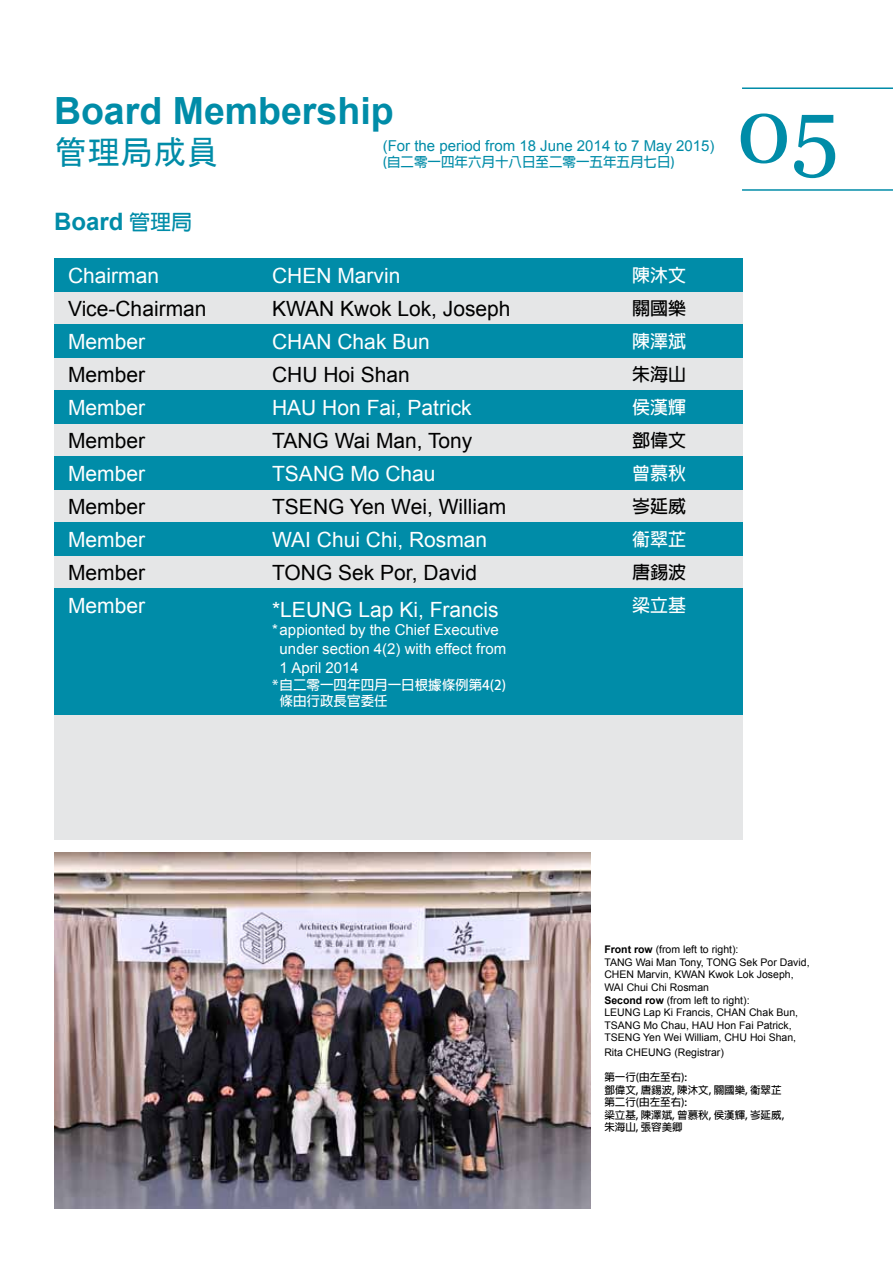
<style>
.page{position:relative;width:893px;height:1263px;background:#fff}
.page>*{position:absolute;margin:0;border:0;box-sizing:border-box;transform-origin:0 0}
.t1{font:90px "Georgia";color:#008ca8}
.t2{font:700 37.5px "Arial";color:#008ca8}
.t3{font:33px "MS UI Gothic";color:#008ca8}
.t4{font:700 24px "Arial";color:#008ca8}
.t5{font:21px "Arial";color:#fff}
.t6{font:21px "Arial";color:#000}
.t7{font:700 18px "Adobe Fan Heiti Std";color:#fff}
.t8{font:700 18px "Adobe Fan Heiti Std";color:#000}
.t9{font:15px/18px "Arial";color:#fff;text-align:center}
.t10{font:15px "Arial";color:#008ca8}
.t11{font:700 13.5px/16.2px "Adobe Fan Heiti Std";color:#fff}
.t12{font:700 13.5px "Adobe Fan Heiti Std";color:#008ca8}
.t13{font:10.5px/12.6px "Arial";color:#000}
.t14{font:700 10.5px/12.6px "Adobe Fan Heiti Std";color:#000}
.s1{font-family:"Adobe Fan Heiti Std";font-size:21px}
.s2{font-weight:700}
</style>
<div class="page">
<hr style="left:742px;top:87px;width:151px;height:2px;background:#008ca8">
<hr style="left:742px;top:189px;width:151px;height:2px;background:#008ca8">
<div style="left:54px;top:714px;width:688px;height:33px;background:#e5e6e7"></div>
<div style="left:54px;top:813px;width:688px;height:27px;background:#e5e6e7"></div>
<div style="left:54px;top:780px;width:688px;height:33px;background:#e5e6e7"></div>
<div style="left:54px;top:747px;width:688px;height:33px;background:#e5e6e7"></div>
<div style="left:54px;top:621px;width:688px;height:33px;background:#008ca8"></div>
<div style="left:54px;top:688px;width:688px;height:26px;background:#008ca8"></div>
<div style="left:54px;top:654px;width:688px;height:34px;background:#008ca8"></div>
<div style="left:54px;top:291px;width:688px;height:33px;background:#e5e6e7"></div>
<div style="left:54px;top:258px;width:688px;height:33px;background:#008ca8"></div>
<div style="left:54px;top:357px;width:688px;height:33px;background:#e5e6e7"></div>
<div style="left:54px;top:324px;width:688px;height:33px;background:#008ca8"></div>
<div style="left:54px;top:423px;width:688px;height:33px;background:#e5e6e7"></div>
<div style="left:54px;top:390px;width:688px;height:33px;background:#008ca8"></div>
<div style="left:54px;top:489px;width:688px;height:33px;background:#e5e6e7"></div>
<div style="left:54px;top:456px;width:688px;height:33px;background:#008ca8"></div>
<div style="left:54px;top:555px;width:688px;height:33px;background:#e5e6e7"></div>
<div style="left:54px;top:522px;width:688px;height:33px;background:#008ca8"></div>
<div style="left:54px;top:588px;width:688px;height:33px;background:#008ca8"></div>
<img style="left:54px;top:852px;width:536px;height:357px">
<h2 class="t2" style="left:54px;top:86px;width:341px">Board Membership</h2>
<h3 class="t3" style="left:54px;top:135px;width:166px">管理局成員</h3>
<h3 class="t10" style="left:383px;top:136px;width:333px">(For the period from 18 June 2014 to 7 May 2015)</h3>
<p class="t12" style="left:383px;top:154px;width:294px">(自二零一四年六月十八日至二零一五年五月七日)</p>
<h3 class="t4" style="left:54px;top:206px;width:140px">Board <span class="s1">管理局</span></h3>
<h3 class="t5" style="left:68px;top:262px;width:93px">Chairman</h3>
<h3 class="t6" style="left:68px;top:295px;width:140px">Vice-Chairman</h3>
<h3 class="t5" style="left:68px;top:328px;width:79px">Member</h3>
<h3 class="t6" style="left:68px;top:361px;width:79px">Member</h3>
<h3 class="t5" style="left:68px;top:394px;width:79px">Member</h3>
<h3 class="t6" style="left:68px;top:427px;width:79px">Member</h3>
<h3 class="t5" style="left:68px;top:460px;width:79px">Member</h3>
<h3 class="t6" style="left:68px;top:493px;width:79px">Member</h3>
<h3 class="t5" style="left:68px;top:526px;width:79px">Member</h3>
<h3 class="t6" style="left:68px;top:559px;width:79px">Member</h3>
<h3 class="t5" style="left:68px;top:592px;width:79px">Member</h3>
<h3 class="t5" style="left:272px;top:262px;width:130px">CHEN Marvin</h3>
<h3 class="t6" style="left:272px;top:295px;width:240px">KWAN Kwok Lok, Joseph</h3>
<h3 class="t5" style="left:272px;top:328px;width:159px">CHAN Chak Bun</h3>
<h3 class="t6" style="left:272px;top:361px;width:139px">CHU Hoi Shan</h3>
<h3 class="t5" style="left:272px;top:394px;width:201px">HAU Hon Fai, Patrick</h3>
<h3 class="t6" style="left:272px;top:427px;width:202px">TANG Wai Man, Tony</h3>
<h3 class="t5" style="left:272px;top:460px;width:165px">TSANG Mo Chau</h3>
<h3 class="t6" style="left:272px;top:493px;width:236px">TSENG Yen Wei, William</h3>
<h3 class="t5" style="left:272px;top:526px;width:217px">WAI Chui Chi, Rosman</h3>
<h3 class="t6" style="left:272px;top:559px;width:207px">TONG Sek Por, David</h3>
<h3 class="t5" style="left:272px;top:596px;width:228px">*LEUNG Lap Ki, Francis</h3>
<h3 class="t9" style="left:272px;top:621px;width:236px">* appionted by the Chief Executive under section 4(2) with effect from</h3>
<h3 class="t9" style="left:280px;top:659px;width:81px">1 April 2014</h3>
<p class="t11" style="left:280px;top:677px;width:228px;text-indent:-8px">*自二零一四年四月一日根據條例第4(2)條由行政長官委任</p>
<h3 class="t7" style="left:632px;top:265px;width:55px">陳沐文</h3>
<h3 class="t8" style="left:632px;top:298px;width:55px">關國樂</h3>
<h3 class="t7" style="left:632px;top:331px;width:55px">陳澤斌</h3>
<h3 class="t8" style="left:632px;top:364px;width:55px">朱海山</h3>
<h3 class="t7" style="left:632px;top:397px;width:55px">侯漢輝</h3>
<h3 class="t8" style="left:632px;top:430px;width:55px">鄧偉文</h3>
<h3 class="t7" style="left:632px;top:463px;width:55px">曾慕秋</h3>
<h3 class="t8" style="left:632px;top:496px;width:55px">岑延威</h3>
<h3 class="t7" style="left:632px;top:529px;width:55px">衞翠芷</h3>
<h3 class="t8" style="left:632px;top:562px;width:55px">唐錫波</h3>
<h3 class="t7" style="left:632px;top:595px;width:55px">梁立基</h3>
<h1 class="t1" style="left:736px;top:77px;width:104px">05</h1>
<p class="t13" style="left:604px;top:943px;width:136px"><span class="s2">Front row</span> (from left to right):<br>TANG wai Man Tony, Tong</p>
<p class="t13" style="left:739px;top:956px;width:72px">Sek Por David,</p>
<p class="t13" style="left:604px;top:968px;width:16px">Chen</p>
<p class="t13" style="left:637px;top:968px;width:52px">Marvin, Kwan</p>
<p class="t13" style="left:604px;top:968px;width:191px;text-indent:104px">Kwok Lok Joseph,<br>Wai Chui Chi Rosman<br><span class="s2">Second row</span> (from left to right):<br>Leung</p>
<p class="t13" style="left:604px;top:1006px;width:195px;text-indent:39px">Lap Ki Francis, CHAN Chak Bun,<br>TSANG Mo Chau, HAU Hon Fai Patrick,<br>TSENG Yen Wei William, CHU Hoi Shan,</p>
<p class="t13" style="left:604px;top:1046px;width:38px">Rita Cheung</p>
<p class="t13" style="left:674px;top:1046px;width:51px">(Registrar)</p>
<p class="t14" style="left:604px;top:1071px;width:181px">第一行(由左至右):<br>鄧偉文, 唐錫波, 陳沐文, 關國樂, 衞翠芷第二行(由左至右):<br>梁立基, 陳澤斌, 曾慕秋, 侯漢輝, 岑延威,朱海山, 張容美卿</p>
</div>
